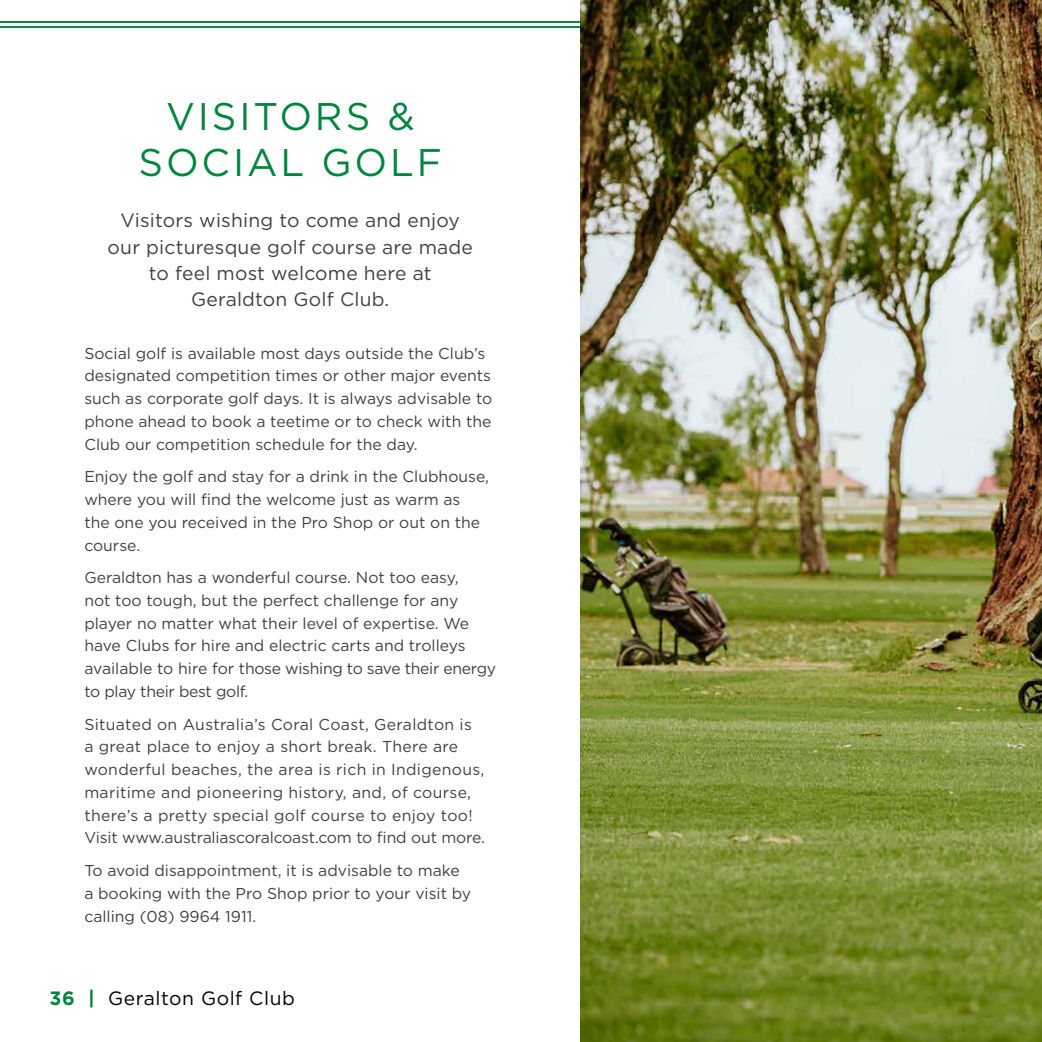
<style>
.page{position:relative;width:1042px;height:1042px;background:#fff}
.page>*{position:absolute;margin:0;border:0;box-sizing:border-box;transform-origin:0 0}
.t1{font:38.5px/46.2px "Gotham";letter-spacing:.075em;color:#00853f;text-align:center}
.t2{font:19.25px/26.2px "Gotham";letter-spacing:.01em;color:#414042;text-align:center}
.t3{font:19.25px "Gotham";letter-spacing:.03em;color:#000}
.t4{font:15.75px/22.8px "Gotham";color:#414042}
.t5{font:15.75px/22.8px "Gotham";letter-spacing:.02em;color:#414042}
.s1{font-weight:700;color:#00853f}
</style>
<div class="page">
<hr style="left:0;top:21px;width:1042px;height:2px;background:#00853f">
<hr style="left:0;top:26px;width:1042px;height:2px;background:#00853f">
<img style="left:580px;top:0;width:462px;height:1042px">
<h1 class="t1" style="left:138px;top:92px;width:305px">VISITORS &amp;<br>SOCIAL GOLF</h1>
<p class="t2" style="left:108px;top:207px;width:367px">Visitors wishing to come and enjoy our picturesque golf course are made to feel most welcome here at<br>Geraldton Golf Club.</p>
<p class="t4" style="left:84px;top:341px;width:409px">Social golf is available most days outside the Club’s designated competition times or other major events such as corporate golf days. It is always advisable to phone ahead to book a teetime or to check with the Club our competition schedule for the day.</p>
<p class="t4" style="left:84px;top:465px;width:406px">Enjoy the golf and stay for a drink in the Clubhouse, where you will find the welcome just as warm as the one you received in the Pro Shop or out on the course.</p>
<p class="t4" style="left:84px;top:566px;width:413px">Geraldton has a wonderful course. Not too easy,<br>not too tough, but the perfect challenge for any player no matter what their level of expertise. We have Clubs for hire and electric carts and trolleys available to hire for those wishing to save their energy to play their best golf.</p>
<p class="t5" style="left:84px;top:712px;width:402px">Situated on Australia’s Coral Coast, Geraldton is<br>a great place to enjoy a short break. There are wonderful beaches, the area is rich in Indigenous, maritime and pioneering history, and, of course, there’s a pretty special golf course to enjoy too!<br>Visit www.australiascoralcoast.com to find out more.</p>
<p class="t4" style="left:84px;top:859px;width:388px">To avoid disappointment, it is advisable to make a booking with the Pro Shop prior to your visit by calling (08) 9964 1911.</p>
<p class="t3" style="left:50px;top:985px;width:247px"><span class="s1">36 |</span> Geralton Golf Club</p>
</div>
